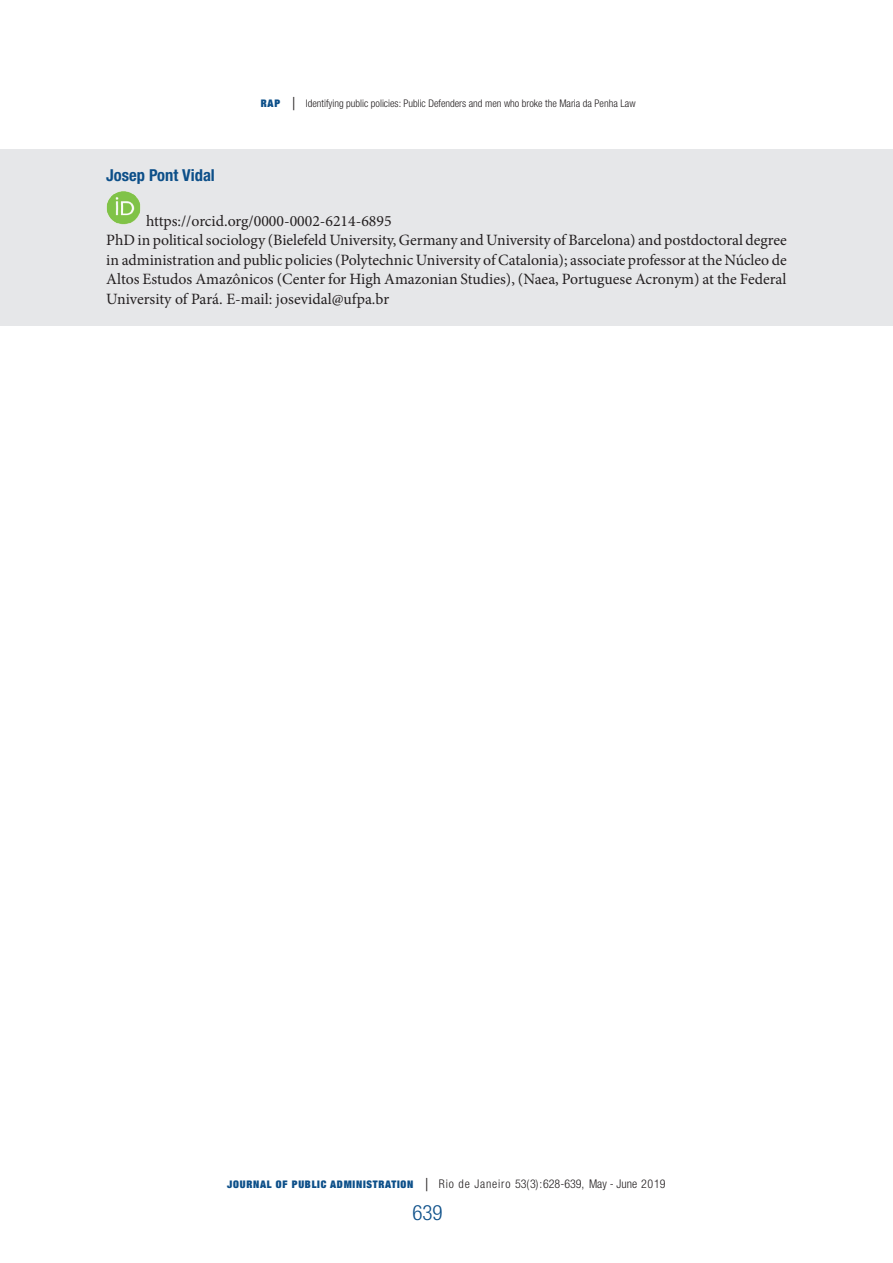
<style>
.page{position:relative;width:893px;height:1263px;background:#fff}
.page>*{position:absolute;margin:0;border:0;box-sizing:border-box;transform-origin:0 0}
.t1{font:300 condensed 21px "Helvetica Neue LT Std";color:#0c4f89}
.autores_final_1{font:700 condensed 16.5px "Helvetica Neue LT Std";color:#0c4f89}
.autores_final_1-2{font:15.75px/19.5px "Minion Pro";color:#231f20;text-align:justify}
.t2{font:300 condensed 12px "Helvetica Neue LT Std";letter-spacing:.035em;color:#231f20}
.t3{font:300 condensed 10.5px "Helvetica Neue LT Std";color:#231f20}
.s1{font-family:"Helvetica Neue";font-weight:900;font-stretch:expanded;color:#0c4f89}
.s2{font-size:18px}
.s3{font-family:"Helvetica Neue";font-weight:900;font-stretch:expanded;font-size:10.5px;color:#0c4f89}
</style>
<div class="page">
<div style="left:0;top:149px;width:893px;height:176px;background:#e6e7e9"></div>
<img style="left:106px;top:191px;width:35px;height:34px">
<p class="t3" style="left:261px;top:98px;width:376px"><span class="s1">RAP</span> <span class="s2">|</span> Identifying public policies: Public Defenders and men who broke the Maria da Penha Law</p>
<p class="autores_final_1" style="left:106px;top:165px;width:110px">Josep Pont Vidal</p>
<p class="autores_final_1-2" style="left:146px;top:211px;width:247px">https://orcid.org/0000-0002-6214-6895</p>
<p class="autores_final_1-2" style="left:106px;top:231px;width:682px">PhD in political sociology (Bielefeld University, Germany and University of Barcelona) and postdoctoral degree in administration and public policies (Polytechnic University of Catalonia); associate professor at the Núcleo de Altos Estudos Amazônicos (Center for High Amazonian Studies), (Naea, Portuguese Acronym) at the Federal University of Pará. E-mail: josevidal@ufpa.br</p>
<p class="t2" style="left:227px;top:1176px;width:440px"><span class="s3">JOURNAL OF PUBLIC ADMINISTRATION</span> <span class="s2">|</span> Rio de Janeiro 53(3):628-639, May - June 2019</p>
<h1 class="t1" style="left:412px;top:1200px;width:32px">639</h1>
</div>
